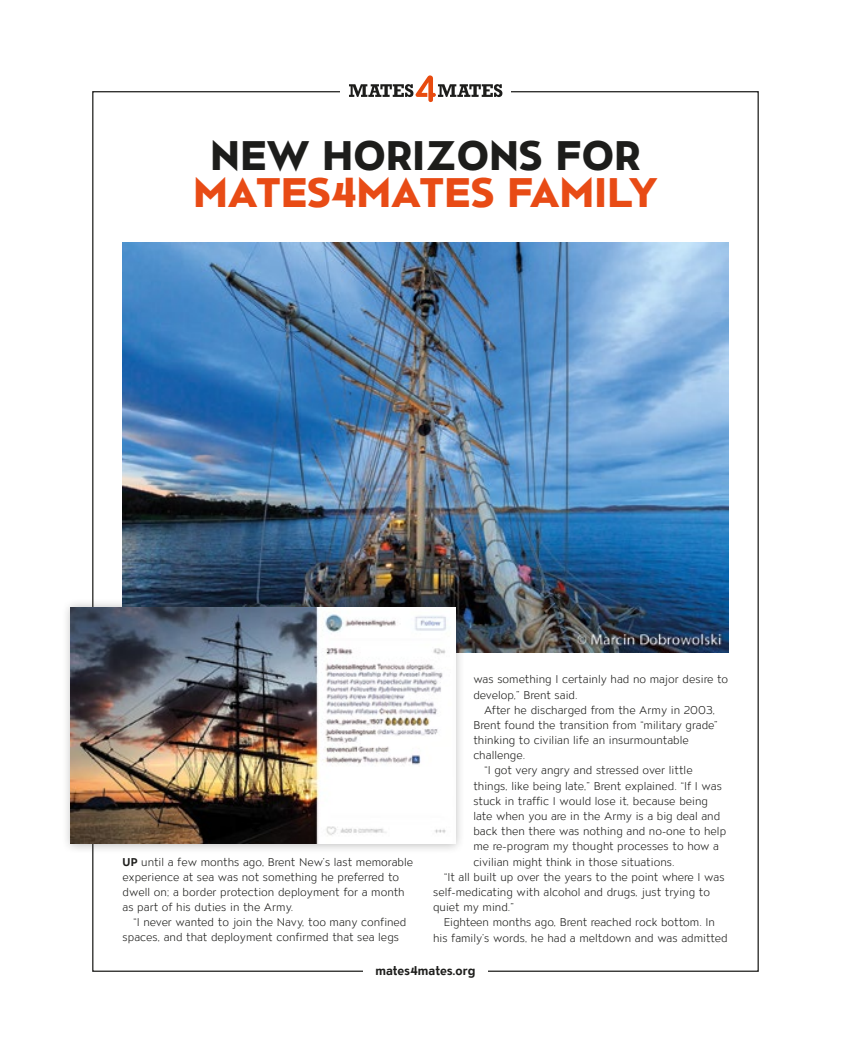
<style>
.page{position:relative;width:851px;height:1063px;background:#fff}
.page>*{position:absolute;margin:0;border:0;box-sizing:border-box;transform-origin:0 0}
.t1{font:800 41.25px "ATC Overlook";letter-spacing:.005em;color:#e84b15}
.t2{font:800 41.25px "ATC Overlook";letter-spacing:.01em;color:#1d1d1b}
.t3{font:700 12.5px "ATC Overlook";color:#1d1d1b}
.t4{font:300 11.25px/15.1px "ATC Overlook";color:#1d1d1b}
.s1{font-weight:700}
</style>
<div class="page">
<svg style="left:349px;top:75px;width:153px;height:27px"></svg>
<img style="left:122px;top:243px;width:606px;height:410px">
<div style="left:61px;top:598px;width:404px;height:255px;background:#1d1d1b;opacity:.3"></div>
<img style="left:71px;top:607px;width:384px;height:237px">
<h1 class="t2" style="left:210px;top:132px;width:431px">NEW HORIZONS FOR</h1>
<h1 class="t1" style="left:193px;top:169px;width:465px">MATES4MATES FAMILY</h1>
<p class="t4" style="left:122px;top:855px;width:292px"><span class="s1">UP</span> until a few months ago, Brent New’s last memorable experience at sea was not something he preferred to dwell on; a border protection deployment for a month as part of his duties in the Army.</p>
<p class="t4" style="left:122px;top:915px;width:285px;text-indent:11px">“I never wanted to join the Navy, too many confined spaces, and that deployment confirmed that sea legs</p>
<p class="t4" style="left:473px;top:672px;width:256px">was something I certainly had no major desire to develop,” Brent said.</p>
<p class="t4" style="left:484px;top:703px;width:232px">After he discharged from the Army in 2003,</p>
<p class="t4" style="left:473px;top:718px;width:246px">Brent found the transition from “military grade”</p>
<p class="t4" style="left:473px;top:733px;width:217px">thinking to civilian life an insurmountable</p>
<p class="t4" style="left:473px;top:748px;width:53px">challenge.</p>
<p class="t4" style="left:484px;top:764px;width:210px">“I got very angry and stressed over little</p>
<p class="t4" style="left:473px;top:779px;width:250px">things, like being late,” Brent explained. “If I was</p>
<p class="t4" style="left:473px;top:794px;width:236px">stuck in traffic I would lose it, because being</p>
<p class="t4" style="left:473px;top:809px;width:248px">late when you are in the Army is a big deal and</p>
<p class="t4" style="left:473px;top:824px;width:254px">back then there was nothing and no-one to help</p>
<p class="t4" style="left:473px;top:839px;width:247px">me re-program my thought processes to how a</p>
<p class="t4" style="left:473px;top:855px;width:203px">civilian might think in those situations.</p>
<p class="t4" style="left:443px;top:870px;width:282px">“It all built up over the years to the point where I was</p>
<p class="t4" style="left:433px;top:885px;width:278px">self-medicating with alcohol and drugs, just trying to</p>
<p class="t4" style="left:433px;top:900px;width:82px">quiet my mind.”</p>
<p class="t4" style="left:443px;top:915px;width:273px">Eighteen months ago, Brent reached rock bottom. In</p>
<p class="t4" style="left:433px;top:931px;width:296px">his family’s words, he had a meltdown and was admitted</p>
<p class="t3" style="left:375px;top:963px;width:102px">mates4mates.org</p>
</div>
